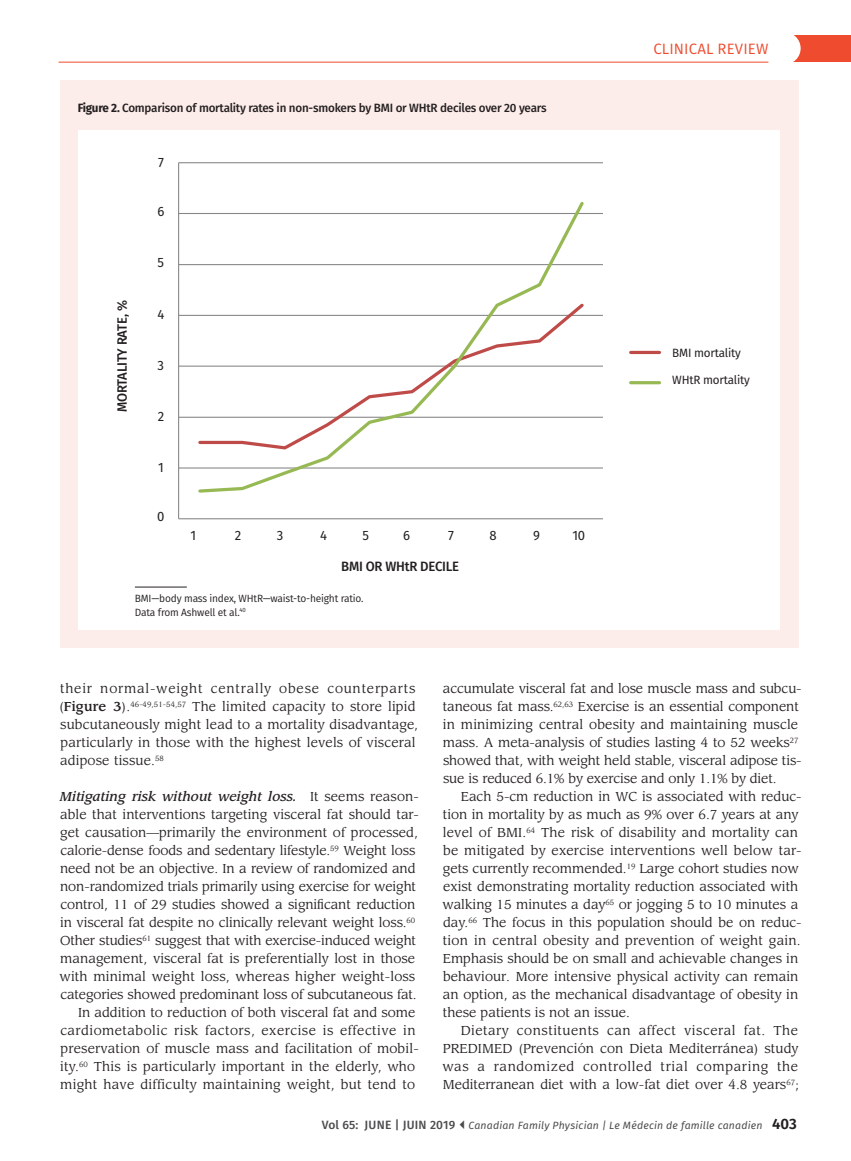
<style>
.page{position:relative;width:851px;height:1161px;background:#fff}
.page>*{position:absolute;margin:0;border:0;box-sizing:border-box;transform-origin:0 0}
.t1{font:15px "Fira Sans";letter-spacing:.01em;color:#ef4b2e}
.t2{font:500 13.5px "Fira Sans";letter-spacing:-.015em;color:#231f20}
.t3{font:13.5px "Fira Sans";color:#231f20}
.ParagraphIndent{font:12.75px/18px "Leawood Std";color:#231f20}
.Level4Head{font:12.75px/18px "Leawood Std";letter-spacing:-.01em;color:#231f20}
.t4{font:500 12px "Fira Sans";letter-spacing:-.02em;color:#231f20}
.t5{font:12px "Fira Sans";letter-spacing:-.015em;color:#231f20}
.t6{font:italic 10.5px "Fira Sans";letter-spacing:.015em;color:#4b4c4d}
.t7{font:10.5px/13.5px "Fira Sans";letter-spacing:-.015em;color:#231f20}
.s1{font-weight:700}
.s2{font-weight:500}
.s3{font-weight:500;font-style:italic}
.s4{font-weight:500;font-style:normal;font-size:12px}
.s5{font-weight:600;font-style:normal;font-size:15px;color:#231f20}
</style>
<div class="page">
<div style="left:793px;top:35px;width:57px;height:27px;background:#ef4b2e"></div>
<div style="left:768px;top:32px;width:32px;height:32px;background:#fff;border-radius:50%"></div>
<hr style="left:58px;top:62px;width:710px;height:1px;background:#ef4b2e">
<div style="left:60px;top:80px;width:738px;height:568px;background:#fdedea"></div>
<div style="left:78px;top:130px;width:702px;height:500px;background:#fff"></div>
<hr style="left:135px;top:587px;width:52px;height:1px;background:#231f20">
<hr style="left:179px;top:467px;width:424px;height:2px;background:#878686">
<hr style="left:179px;top:417px;width:424px;height:1px;background:#878686">
<hr style="left:179px;top:366px;width:424px;height:1px;background:#878686">
<hr style="left:179px;top:315px;width:424px;height:1px;background:#878686">
<hr style="left:179px;top:264px;width:424px;height:1px;background:#878686">
<hr style="left:179px;top:213px;width:424px;height:1px;background:#878686">
<hr style="left:179px;top:162px;width:424px;height:1px;background:#878686">
<hr style="left:178px;top:163px;width:1px;height:356px;background:#878686">
<hr style="left:179px;top:518px;width:424px;height:1px;background:#878686">
<svg style="left:196px;top:202px;width:390px;height:291px"></svg>
<hr style="left:630px;top:351px;width:29px;height:3px;background:#bf4b49">
<hr style="left:630px;top:381px;width:29px;height:3px;background:#97b954">
<p class="t4" style="left:78px;top:98px;width:470px"><span class="s1">Figure 2.</span> Comparison of mortality rates in non-smokers by BMI or WHtR deciles over 20 years</p>
<p class="t3" style="left:158px;top:152px;width:7px">7</p>
<p class="t3" style="left:157px;top:201px;width:8px">6</p>
<p class="t2" style="left:111px;top:412px;width:113px;rotate:-90deg">MORTALITY RATE, %</p>
<p class="t3" style="left:158px;top:252px;width:8px">5</p>
<p class="t3" style="left:157px;top:304px;width:8px">4</p>
<p class="t3" style="left:158px;top:355px;width:8px">3</p>
<p class="t3" style="left:158px;top:406px;width:8px">2</p>
<p class="t3" style="left:158px;top:457px;width:7px">1</p>
<p class="t3" style="left:157px;top:506px;width:9px">0</p>
<p class="t3" style="left:191px;top:525px;width:7px">1</p>
<p class="t3" style="left:235px;top:525px;width:8px">2</p>
<p class="t3" style="left:277px;top:525px;width:8px">3</p>
<p class="t3" style="left:320px;top:525px;width:8px">4</p>
<p class="t3" style="left:362px;top:525px;width:8px">5</p>
<p class="t3" style="left:403px;top:525px;width:8px">6</p>
<p class="t3" style="left:448px;top:525px;width:7px">7</p>
<p class="t3" style="left:489px;top:525px;width:9px">8</p>
<p class="t3" style="left:533px;top:525px;width:8px">9</p>
<p class="t3" style="left:572px;top:525px;width:14px">10</p>
<p class="t2" style="left:341px;top:556px;width:119px">BMI OR WHtR DECILE</p>
<p class="t7" style="left:135px;top:591px;width:230px">BMI—body mass index, WHtR—waist-to-height ratio.<br>Data from Ashwell et al.<sup>40</sup></p>
<p class="t1" style="left:653px;top:38px;width:116px">CLINICAL REVIEW</p>
<p class="t5" style="left:672px;top:344px;width:70px">BMI mortality</p>
<p class="t5" style="left:672px;top:371px;width:79px">WHtR mortality</p>
<p class="ParagraphIndent" style="left:59px;top:680px;width:360px">their normal-weight centrally obese counterparts (<span class="s2">Figure 3</span>).<sup>46-49,51-54,57</sup> The limited capacity to store lipid subcutaneously might lead to a mortality disadvantage, particularly in those with the highest levels of visceral adipose tissue.<sup>58</sup></p>
<p class="Level4Head" style="left:60px;top:788px;width:361px"><span class="s3">Mitigating risk without weight loss.</span> It seems reason&shy;able that interventions targeting visceral fat should tar&shy;get causation—primarily the environment of processed, calorie-dense foods and sedentary lifestyle.<sup>59</sup> Weight loss need not be an objective. In a review of randomized and non-randomized trials primarily using exercise for weight control, 11 of 29 studies showed a significant reduction in visceral fat despite no clinically relevant weight loss.<sup>60<br></sup>Other studies<sup>61</sup> suggest that with exercise-induced weight management, visceral fat is preferentially lost in those with minimal weight loss, whereas higher weight-loss categories showed predominant loss of subcutaneous fat.</p>
<p class="ParagraphIndent" style="left:60px;top:1004px;width:360px;text-indent:18px">In addition to reduction of both visceral fat and some cardiometabolic risk factors, exercise is effective in preservation of muscle mass and facilitation of mobil&shy;ity.<sup>60</sup> This is particularly important in the elderly, who might have difficulty maintaining weight, but tend to</p>
<p class="ParagraphIndent" style="left:443px;top:680px;width:360px">accumulate visceral fat and lose muscle mass and subcu&shy;taneous fat mass.<sup>62,63</sup> Exercise is an essential component in minimizing central obesity and maintaining muscle mass. A meta-analysis of studies lasting 4 to 52 weeks<sup>27 </sup>showed that, with weight held stable, visceral adipose tis&shy;sue is reduced 6.1% by exercise and only 1.1% by diet.</p>
<p class="ParagraphIndent" style="left:442px;top:788px;width:361px;text-indent:18px">Each 5-cm reduction in WC is associated with reduc&shy;tion in mortality by as much as 9% over 6.7 years at any level of BMI.<sup>64</sup> The risk of disability and mortality can be mitigated by exercise interventions well below tar&shy;gets currently recommended.<sup>19</sup> Large cohort studies now exist demonstrating mortality reduction associated with walking 15 minutes a day<sup>65</sup> or jogging 5 to 10 minutes a day.<sup>66</sup> The focus in this population should be on reduc&shy;tion in central obesity and prevention of weight gain.<br>Emphasis should be on small and achievable changes in behaviour. More intensive physical activity can remain an option, as the mechanical disadvantage of obesity in these patients is not an issue.</p>
<p class="ParagraphIndent" style="left:442px;top:1022px;width:358px;text-align:justify;text-indent:18px">Dietary constituents can affect visceral fat. The PREDIMED (Prevención con Dieta Mediterránea) study was a randomized controlled trial comparing the Mediterranean diet with a low-fat diet over 4.8 years<sup>67</sup>;</p>
<p class="t6" style="left:322px;top:1117px;width:476px"><span class="s4">Vol 65: JUNE | JUIN 2019</span> Canadian Family Physician | Le Médecin de famille canadien <span class="s5">403</span></p>
</div>
